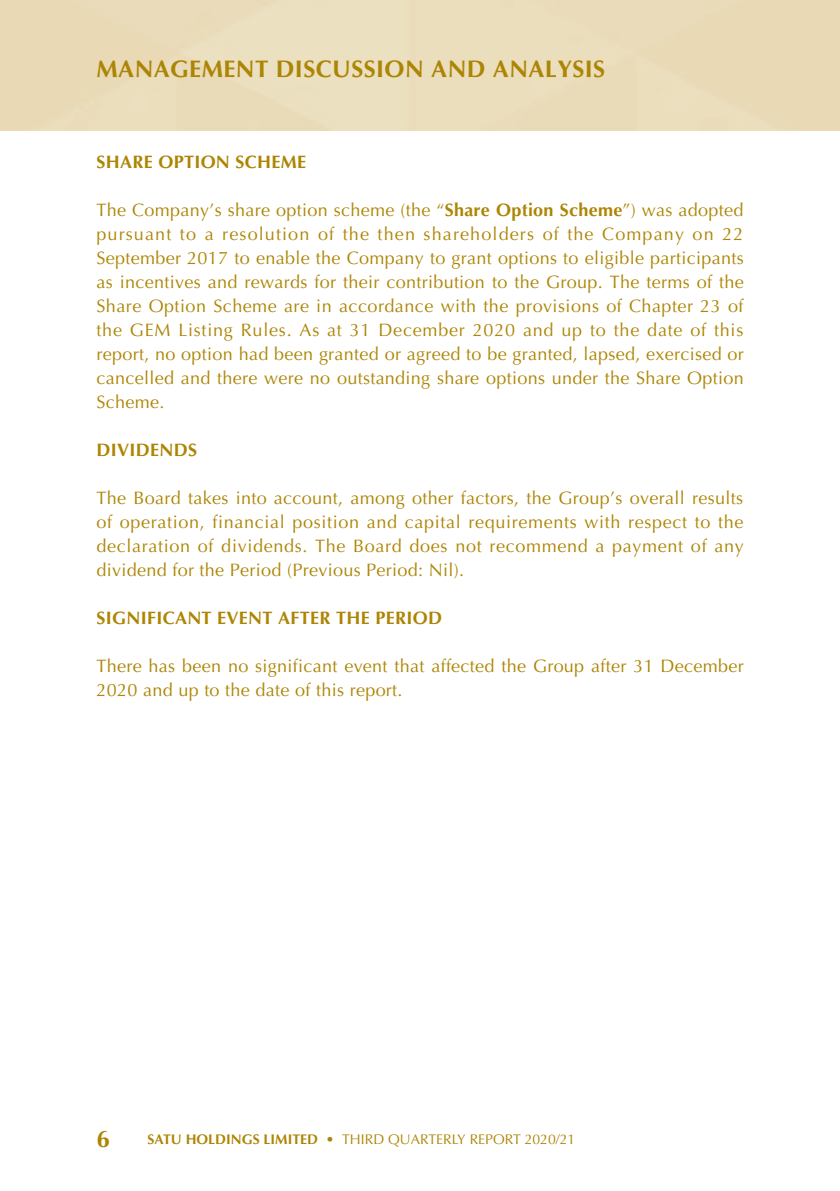
<style>
.page{position:relative;width:840px;height:1191px;background:#fff}
.page>*{position:absolute;margin:0;border:0;box-sizing:border-box;transform-origin:0 0}
.t1{font:700 24px "Optima LT Std";letter-spacing:.015em;color:#ad8504}
._00_txt{font:18px/24px "Optima LT Std";letter-spacing:.015em;color:#ad8504;text-align:justify}
._02_H2{font:700 18px "Optima LT Std";letter-spacing:.015em;color:#ad8504}
.t2{font:14px "Optima LT Std";color:#ad8504}
.s1{font-weight:700}
</style>
<div class="page">
<h1 class="t1" style="left:96px;top:54px;width:510px">MANAGEMENT DISCUSSION AND ANALYSIS</h1>
<p class="_02_H2" style="left:96px;top:151px;width:211px">SHARE OPTION SCHEME</p>
<p class="_00_txt" style="left:96px;top:198px;width:648px">The Company’s share option scheme (the “<span class="s1">Share Option Scheme</span>”) was adopted pursuant to a resolution of the then shareholders of the Company on 22<br>September 2017 to enable the Company to grant options to eligible participants as incentives and rewards for their contribution to the Group. The terms of the Share Option Scheme are in accordance with the provisions of Chapter 23 of the GEM Listing Rules. As at 31 December 2020 and up to the date of this report, no option had been granted or agreed to be granted, lapsed, exercised or cancelled and there were no outstanding share options under the Share Option Scheme.</p>
<p class="_02_H2" style="left:96px;top:439px;width:102px">DIVIDENDS</p>
<p class="_00_txt" style="left:96px;top:486px;width:648px">The Board takes into account, among other factors, the Group’s overall results of operation, financial position and capital requirements with respect to the declaration of dividends. The Board does not recommend a payment of any dividend for the Period (Previous Period: Nil).</p>
<p class="_02_H2" style="left:96px;top:607px;width:347px">SIGNIFICANT EVENT AFTER THE PERIOD</p>
<p class="_00_txt" style="left:96px;top:654px;width:648px">There has been no significant event that affected the Group after 31 December<br>2020 and up to the date of this report.</p>
<h1 class="t1" style="left:96px;top:1124px;width:15px">6</h1>
<p class="t2" style="left:147px;top:1130px;width:429px"><span class="s1">SATU HOLDINGS LIMITED</span> • THIRD QUARTERLY REPORT 2020/21</p>
</div>
